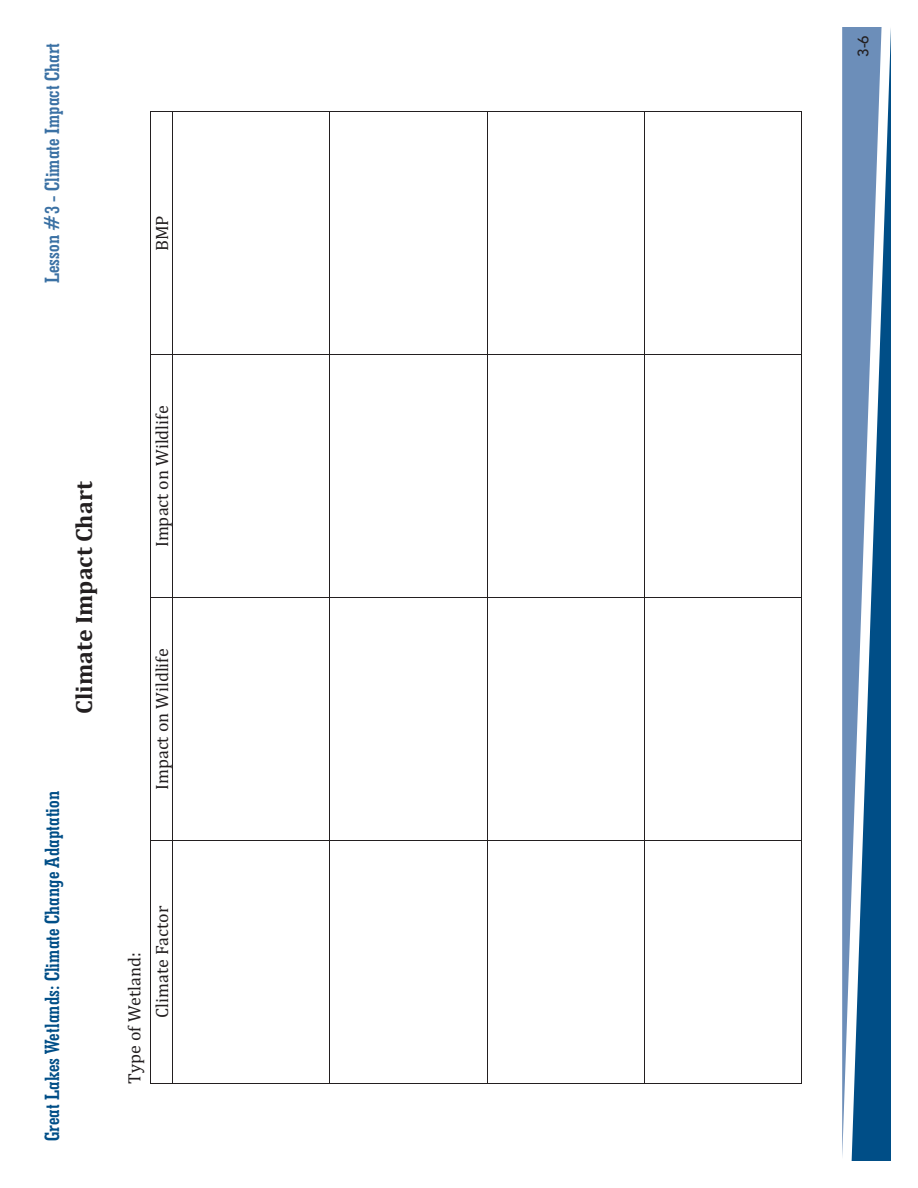
<style>
.page{position:relative;width:918px;height:1188px;background:#fff}
.page>*{position:absolute;margin:0;border:0;box-sizing:border-box;transform-origin:0 0}
.t1{font:700 24px "Cambria";color:#231f20}
.t2{font:700 condensed 21px "Geometric Slab 703 BT";letter-spacing:.005em;color:#004e87}
.t3{font:700 condensed 21px "Geometric Slab 703 BT";letter-spacing:.005em;color:#3b71a4}
.t4{font:18px/27.8px "Cambria";color:#231f20}
.t5{font:500 15px "Avenir";color:#231f20}
</style>
<div class="page">
<hr style="left:151px;top:841px;width:1px;height:242px;background:#231f20">
<hr style="left:151px;top:598px;width:1px;height:242px;background:#231f20">
<hr style="left:151px;top:355px;width:1px;height:242px;background:#231f20">
<hr style="left:151px;top:112px;width:1px;height:242px;background:#231f20">
<svg style="left:151px;top:1083px;width:22px;height:1px"></svg>
<hr style="left:172px;top:841px;width:1px;height:242px;background:#231f20">
<svg style="left:151px;top:840px;width:22px;height:1px"></svg>
<hr style="left:172px;top:598px;width:1px;height:242px;background:#231f20">
<svg style="left:151px;top:597px;width:22px;height:1px"></svg>
<hr style="left:172px;top:355px;width:1px;height:242px;background:#231f20">
<svg style="left:151px;top:354px;width:22px;height:1px"></svg>
<hr style="left:172px;top:112px;width:1px;height:242px;background:#231f20">
<hr style="left:173px;top:1083px;width:157px;height:1px;background:#231f20">
<hr style="left:173px;top:840px;width:157px;height:1px;background:#231f20">
<hr style="left:173px;top:597px;width:157px;height:1px;background:#231f20">
<hr style="left:173px;top:354px;width:157px;height:1px;background:#231f20">
<hr style="left:173px;top:112px;width:157px;height:1px;background:#231f20">
<hr style="left:330px;top:841px;width:1px;height:242px;background:#231f20">
<hr style="left:330px;top:598px;width:1px;height:242px;background:#231f20">
<hr style="left:330px;top:355px;width:1px;height:242px;background:#231f20">
<hr style="left:330px;top:112px;width:1px;height:242px;background:#231f20">
<hr style="left:330px;top:1083px;width:157px;height:1px;background:#231f20">
<hr style="left:330px;top:840px;width:157px;height:1px;background:#231f20">
<hr style="left:330px;top:597px;width:157px;height:1px;background:#231f20">
<hr style="left:330px;top:354px;width:157px;height:1px;background:#231f20">
<hr style="left:330px;top:112px;width:157px;height:1px;background:#231f20">
<hr style="left:487px;top:841px;width:1px;height:242px;background:#231f20">
<hr style="left:487px;top:598px;width:1px;height:242px;background:#231f20">
<hr style="left:487px;top:355px;width:1px;height:242px;background:#231f20">
<hr style="left:487px;top:112px;width:1px;height:242px;background:#231f20">
<hr style="left:488px;top:1083px;width:156px;height:1px;background:#231f20">
<hr style="left:488px;top:840px;width:156px;height:1px;background:#231f20">
<hr style="left:488px;top:597px;width:156px;height:1px;background:#231f20">
<hr style="left:488px;top:354px;width:156px;height:1px;background:#231f20">
<hr style="left:488px;top:112px;width:156px;height:1px;background:#231f20">
<hr style="left:644px;top:841px;width:1px;height:242px;background:#231f20">
<hr style="left:644px;top:598px;width:1px;height:242px;background:#231f20">
<hr style="left:644px;top:355px;width:1px;height:242px;background:#231f20">
<hr style="left:644px;top:112px;width:1px;height:242px;background:#231f20">
<hr style="left:645px;top:1083px;width:157px;height:1px;background:#231f20">
<hr style="left:802px;top:841px;width:1px;height:242px;background:#231f20">
<hr style="left:645px;top:840px;width:157px;height:1px;background:#231f20">
<hr style="left:802px;top:598px;width:1px;height:242px;background:#231f20">
<hr style="left:645px;top:597px;width:157px;height:1px;background:#231f20">
<hr style="left:802px;top:355px;width:1px;height:242px;background:#231f20">
<hr style="left:645px;top:354px;width:157px;height:1px;background:#231f20">
<hr style="left:802px;top:112px;width:1px;height:242px;background:#231f20">
<hr style="left:645px;top:112px;width:157px;height:1px;background:#231f20">
<svg style="left:852px;top:28px;width:39px;height:1133px;background:#1c6194"></svg>
<svg style="left:842px;top:27px;width:40px;height:1132px;fill:#6c8eb9"></svg>
<p class="t3" style="left:40px;top:283px;width:242px;rotate:-90deg">Lesson #3 - Climate Impact Chart</p>
<p class="t5" style="left:850px;top:57px;width:23px;rotate:-90deg">3-6</p>
<p class="t4" style="left:148px;top:251px;width:37px;rotate:-90deg">BMP</p>
<h1 class="t1" style="left:67px;top:714px;width:234px;rotate:-90deg">Climate Impact Chart</h1>
<p class="t2" style="left:40px;top:1141px;width:352px;rotate:-90deg">Great Lakes Wetlands: Climate Change Adaptation</p>
<p class="t4" style="left:148px;top:547px;width:143px;rotate:-90deg">Impact on Wildlife</p>
<p class="t4" style="left:148px;top:790px;width:143px;rotate:-90deg">Impact on Wildlife</p>
<p class="t4" style="left:121px;top:1018px;width:114px;text-indent:-66px;rotate:-90deg">Type of Wetland:<br>Climate Factor</p>
</div>
